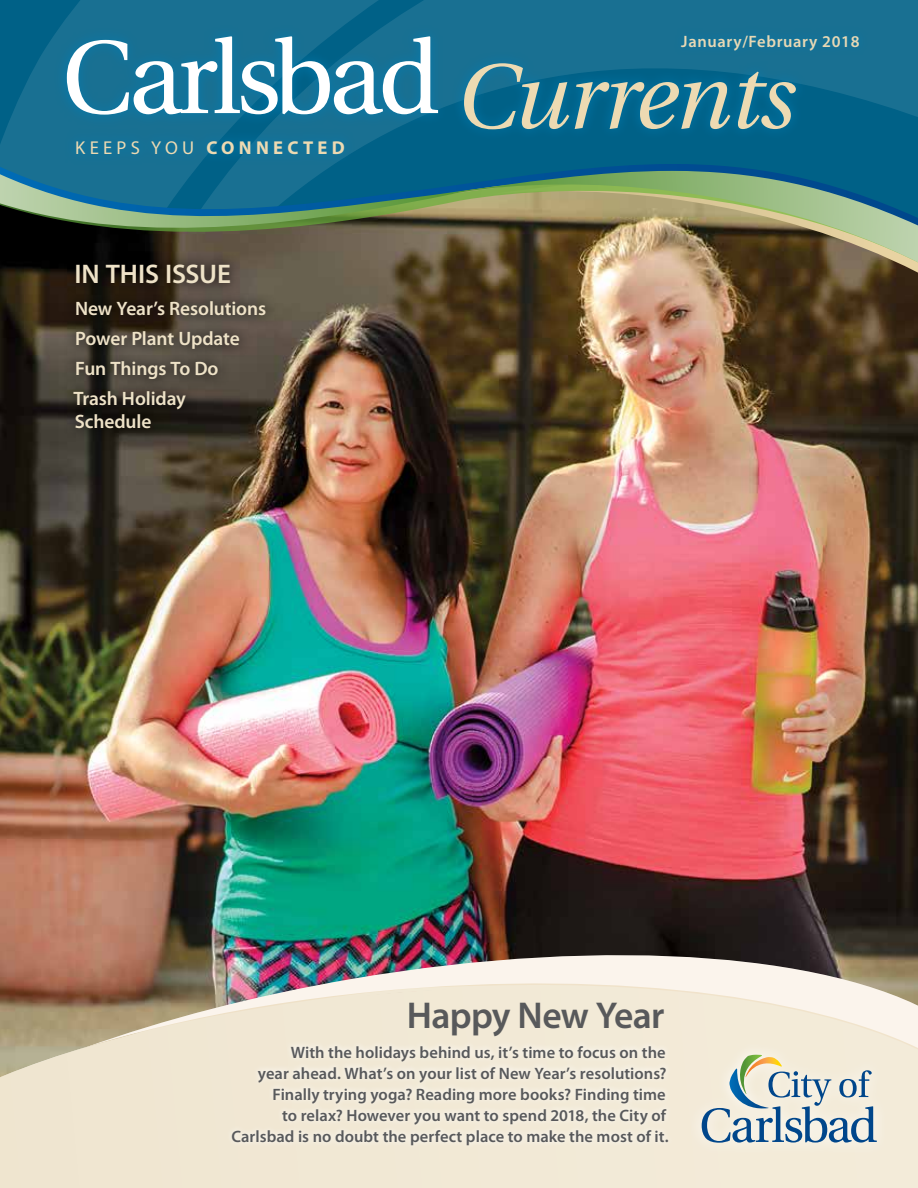
<style>
.page{position:relative;width:918px;height:1188px;background:#fff}
.page>*{position:absolute;margin:0;border:0;box-sizing:border-box;transform-origin:0 0}
.t1{font:103.5px "Utopia";letter-spacing:-.05em;color:#fff}
.t2{font:italic 91.5px "Utopia";letter-spacing:-.02em;color:#eddab2}
.t3{font:600 37.5px "Myriad Pro";letter-spacing:-.02em;color:#58595b}
.t4{font:600 27px "Myriad Pro";color:#eee2c7}
.t5{font:600 19.5px/30px "Myriad Pro";letter-spacing:-.005em;color:#eee2c7}
.t6{font:700 18.6px "Myriad Pro";letter-spacing:.23em;color:#eddab2}
.t7{font:600 16.5px/21px "Myriad Pro";letter-spacing:.005em;color:#58595b;text-align:right}
.t8{font:600 16.5px "Myriad Pro";letter-spacing:.04em;color:#e8d8b4}
.s1{font-weight:400}
</style>
<div class="page">
<img style="left:0;top:273px;width:918px;height:694px">
<svg style="left:511px;top:0;width:407px;height:148px;background:#126c8f"></svg>
<svg style="left:0;top:0;width:511px;height:148px;background:#106a8e"></svg>
<svg style="left:0;top:148px;width:918px;height:125px;background:#325f68"></svg>
<svg style="left:0;top:164px;width:918px;height:7px;background:#06618b"></svg>
<svg style="left:0;top:171px;width:918px;height:91px;background:#5c7564"></svg>
<svg style="left:0;top:967px;width:918px;height:221px;background:#e7dbc6"></svg>
<img style="left:85px;top:934px;width:833px;height:132px">
<div style="left:64px;top:128px;width:293px;height:38px;background:#007db4;opacity:.75"></div>
<div style="left:451px;top:51px;width:357px;height:91px;background:#007db4;opacity:.75"></div>
<div style="left:54px;top:25px;width:396px;height:102px;background:#007db4;opacity:.75"></div>
<div style="left:673px;top:26px;width:195px;height:32px;background:#177094"></div>
<div style="left:226px;top:1040px;width:448px;height:111px;background:linear-gradient(to right,#f2ead9,#f5eedf)"></div>
<svg style="left:62px;top:289px;width:217px;height:152px;background:#40382f"></svg>
<svg style="left:64px;top:252px;width:178px;height:43px;background:#2c241c"></svg>
<div style="left:689px;top:1041px;width:199px;height:115px;background:#f3ebd9"></div>
<svg style="left:702px;top:1055px;width:175px;height:88px"></svg>
<h1 class="t1" style="left:62px;top:21px;width:379px">Carlsbad</h1>
<p class="t6" style="left:75px;top:135px;width:271px"><span class="s1">KEEPS YOU</span> CONNECTED</p>
<p class="t8" style="left:681px;top:30px;width:180px">January/February 2018</p>
<h2 class="t2" style="left:454px;top:47px;width:340px">Currents</h2>
<h3 class="t4" style="left:75px;top:256px;width:158px">IN THIS ISSUE</h3>
<p class="t5" style="left:73px;top:293px;width:194px">New Year’s Resolutions<br>Power Plant Update<br>Fun Things To Do<br>Trash Holiday</p>
<p class="t5" style="left:75px;top:406px;width:78px">Schedule</p>
<h3 class="t3" style="left:407px;top:991px;width:259px">Happy New Year</h3>
<p class="t7" style="left:231px;top:1041px;width:439px">With the holidays behind us, it’s time to focus on the<br>year ahead. What’s on your list of New Year’s resolutions?<br>Finally trying yoga? Reading more books? Finding time<br>to relax? However you want to spend 2018, the City of Carlsbad is no doubt the perfect place to make the most of it.</p>
</div>
